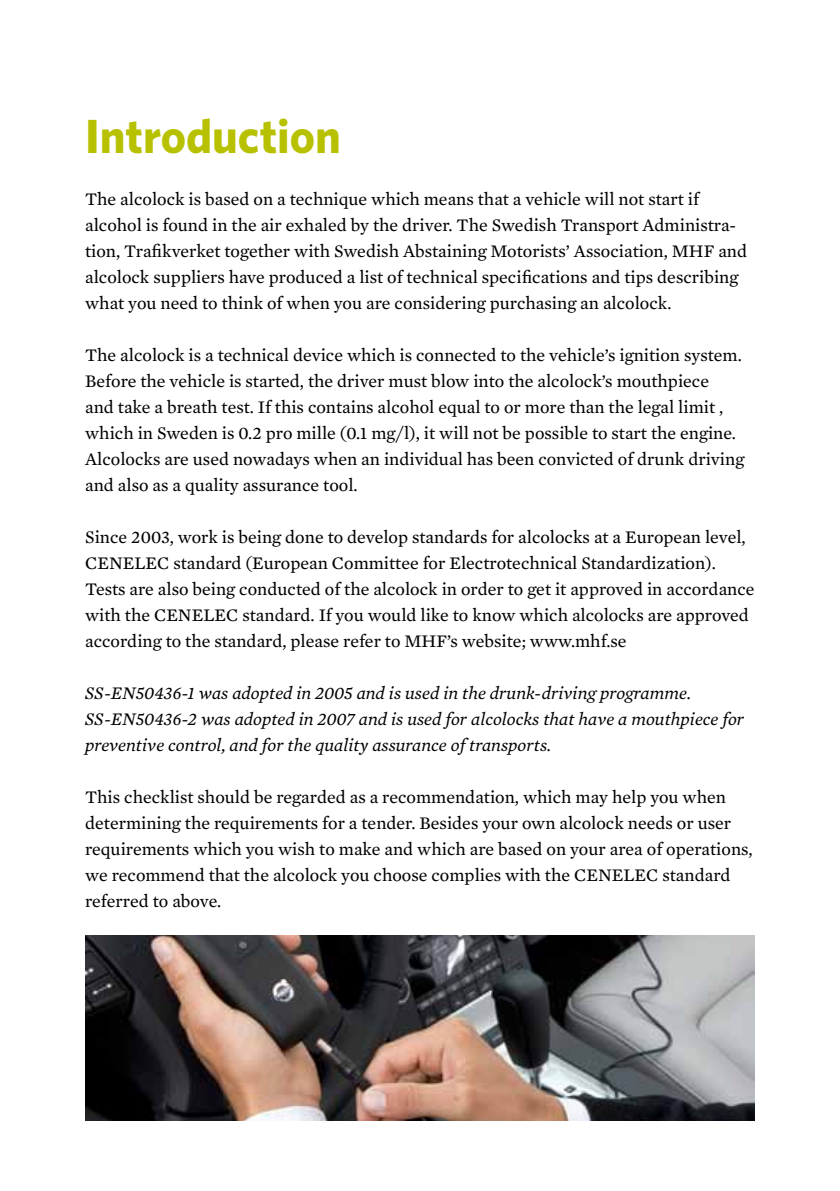
<style>
.page{position:relative;width:840px;height:1191px;background:#fff}
.page>*{position:absolute;margin:0;border:0;box-sizing:border-box;transform-origin:0 0}
.t1{font:700 48px "Whitney";color:#b8c100}
.t2{font:18px/26px "Mercury Text G2";color:#000}
.t3{font:italic 18px/26px "Mercury Text G2";color:#000}
</style>
<div class="page">
<img style="left:85px;top:935px;width:669px;height:185px">
<h1 class="t1" style="left:85px;top:104px;width:257px">Introduction</h1>
<p class="t2" style="left:85px;top:185px;width:663px">The alcolock is based on a technique which means that a vehicle will not start if alcohol is found in the air exhaled by the driver. The Swedish Transport Administra&shy;tion, Trafikverket together with Swedish Abstaining Motorists’ Association, MHF and alcolock suppliers have produced a list of technical specifications and tips describing what you need to think of when you are considering purchasing an alcolock.</p>
<p class="t2" style="left:85px;top:341px;width:660px">The alcolock is a technical device which is connected to the vehicle’s ignition system.<br>Before the vehicle is started, the driver must blow into the alcolock’s mouthpiece<br>and take a breath test. If this contains alcohol equal to or more than the legal limit , which in Sweden is 0.2 pro mille (0.1 mg/l), it will not be possible to start the engine.<br>Alcolocks are used nowadays when an individual has been convicted of drunk driving and also as a quality assurance tool.</p>
<p class="t2" style="left:85px;top:523px;width:670px">Since 2003, work is being done to develop standards for alcolocks at a European level, CENELEC standard (European Committee for Electrotechnical Standardization).<br>Tests are also being conducted of the alcolock in order to get it approved in accordance with the CENELEC standard. If you would like to know which alcolocks are approved according to the standard, please refer to MHF’s website; www.mhf.se</p>
<p class="t3" style="left:85px;top:679px;width:660px">SS-EN50436-1 was adopted in 2005 and is used in the drunk-driving programme.<br>SS-EN50436-2 was adopted in 2007 and is used for alcolocks that have a mouthpiece for preventive control, and for the quality assurance of transports.</p>
<p class="t2" style="left:85px;top:783px;width:668px">This checklist should be regarded as a recommendation, which may help you when determining the requirements for a tender. Besides your own alcolock needs or user requirements which you wish to make and which are based on your area of operations, we recommend that the alcolock you choose complies with the CENELEC standard referred to above.</p>
</div>
